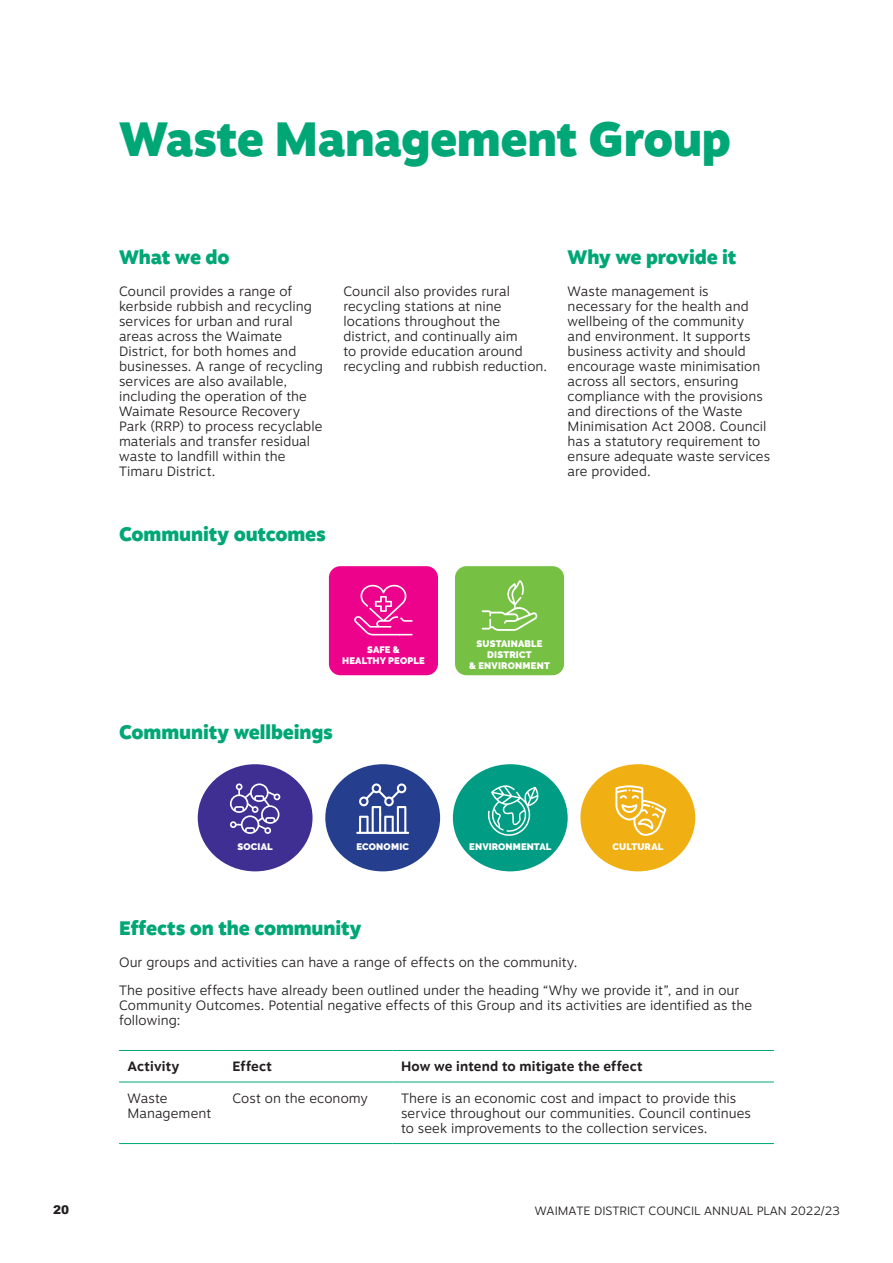
<style>
.page{position:relative;width:893px;height:1263px;background:#fff}
.page>*{position:absolute;margin:0;border:0;box-sizing:border-box;transform-origin:0 0}
.t1{font:900 48px "Motiva Sans";letter-spacing:-.01em;color:#00a776}
.t2{font:900 19.5px "Motiva Sans";letter-spacing:-.005em;color:#00a776}
.t3{font:300 13.5px/15px "Motiva Sans";letter-spacing:.005em;color:#231f20}
.t4{font:700 13.5px "Motiva Sans";letter-spacing:.01em;color:#231f20}
.t5{font:300 12px "Motiva Sans";color:#231f20}
.t6{font:900 12px "Arial";color:#231f20}
.t7{font:900 9.45px/10.8px "Raleway";letter-spacing:.015em;color:#fff;text-align:center}
</style>
<div class="page">
<div style="left:198px;top:764px;width:115px;height:107px;background:#402f92;border-radius:50%"></div>
<svg style="left:230px;top:783px;width:50px;height:51px"></svg>
<div style="left:325px;top:764px;width:115px;height:107px;background:#253f8e;border-radius:50%"></div>
<svg style="left:356px;top:783px;width:53px;height:51px"></svg>
<div style="left:453px;top:764px;width:115px;height:107px;background:#009d84;border-radius:50%"></div>
<svg style="left:487px;top:785px;width:52px;height:51px"></svg>
<div style="left:580px;top:764px;width:115px;height:107px;background:#f0af13;border-radius:50%"></div>
<svg style="left:615px;top:785px;width:51px;height:51px"></svg>
<div style="left:329px;top:566px;width:109px;height:109px;background:#ed028c;border-radius:11px"></div>
<svg style="left:354px;top:585px;width:59px;height:50px"></svg>
<div style="left:455px;top:566px;width:109px;height:109px;background:#76c043;border-radius:11px"></div>
<svg style="left:482px;top:580px;width:56px;height:51px"></svg>
<hr style="left:119px;top:1050px;width:105px;height:1px;background:#00a776">
<hr style="left:224px;top:1050px;width:169px;height:1px;background:#00a776">
<hr style="left:393px;top:1050px;width:381px;height:1px;background:#00a776">
<hr style="left:119px;top:1082px;width:105px;height:1px;background:#00a776">
<hr style="left:224px;top:1082px;width:169px;height:1px;background:#00a776">
<hr style="left:393px;top:1082px;width:381px;height:1px;background:#00a776">
<hr style="left:119px;top:1143px;width:105px;height:1px;background:#00a776">
<hr style="left:224px;top:1143px;width:169px;height:1px;background:#00a776">
<hr style="left:393px;top:1143px;width:381px;height:1px;background:#00a776">
<h1 class="t1" style="left:119px;top:103px;width:613px">Waste Management Group</h1>
<h2 class="t2" style="left:119px;top:242px;width:112px">What we do</h2>
<p class="t3" style="left:119px;top:283px;width:205px">Council provides a range of kerbside rubbish and recycling services for urban and rural areas across the Waimate<br>District, for both homes and businesses. A range of recycling services are also available, including the operation of the<br>Waimate Resource Recovery<br>Park (RRP) to process recyclable materials and transfer residual waste to landfill within the<br>Timaru District.</p>
<p class="t3" style="left:343px;top:283px;width:205px">Council also provides rural recycling stations at nine locations throughout the district, and continually aim<br>to provide education around recycling and rubbish reduction.</p>
<h2 class="t2" style="left:119px;top:519px;width:208px">Community outcomes</h2>
<h2 class="t2" style="left:568px;top:242px;width:170px">Why we provide it</h2>
<p class="t3" style="left:568px;top:283px;width:204px">Waste management is necessary for the health and wellbeing of the community and environment. It supports business activity and should encourage waste minimisation across all sectors, ensuring compliance with the provisions and directions of the Waste<br>Minimisation Act 2008. Council has a statutory requirement to ensure adequate waste services are provided.</p>
<p class="t7" style="left:342px;top:644px;width:84px">SAFE &amp;<br>HEALTHY PEOPLE</p>
<p class="t7" style="left:469px;top:638px;width:82px">SUSTAINABLE<br>DISTRICT<br>&amp; ENVIRONMENT</p>
<h2 class="t2" style="left:119px;top:717px;width:215px">Community wellbeings</h2>
<p class="t7" style="left:238px;top:842px;width:37px">SOCIAL</p>
<p class="t7" style="left:356px;top:842px;width:54px">ECONOMIC</p>
<p class="t7" style="left:469px;top:842px;width:83px">ENVIRONMENTAL</p>
<p class="t7" style="left:612px;top:842px;width:52px">CULTURAL</p>
<h2 class="t2" style="left:119px;top:913px;width:244px">Effects on the community</h2>
<p class="t3" style="left:119px;top:948px;width:622px;line-height:27.8px">Our groups and activities can have a range of effects on the community.<br>The positive effects have already been outlined under the heading “Why we provide it”, and in our</p>
<p class="t3" style="left:119px;top:997px;width:635px">Community Outcomes. Potential negative effects of this Group and its activities are identified as the following:</p>
<p class="t4" style="left:128px;top:1057px;width:53px">Activity</p>
<p class="t4" style="left:232px;top:1057px;width:41px">Effect</p>
<p class="t4" style="left:401px;top:1057px;width:243px">How we intend to mitigate the effect</p>
<p class="t3" style="left:128px;top:1090px;width:85px">Waste<br>Management</p>
<p class="t3" style="left:232px;top:1090px;width:137px">Cost on the economy</p>
<p class="t3" style="left:401px;top:1090px;width:351px">There is an economic cost and impact to provide this service throughout our communities. Council continues to seek improvements to the collection services.</p>
<p class="t6" style="left:53px;top:1201px;width:18px">20</p>
<p class="t5" style="left:535px;top:1201px;width:307px">WAIMATE DISTRICT COUNCIL ANNUAL PLAN 2022/23</p>
</div>
